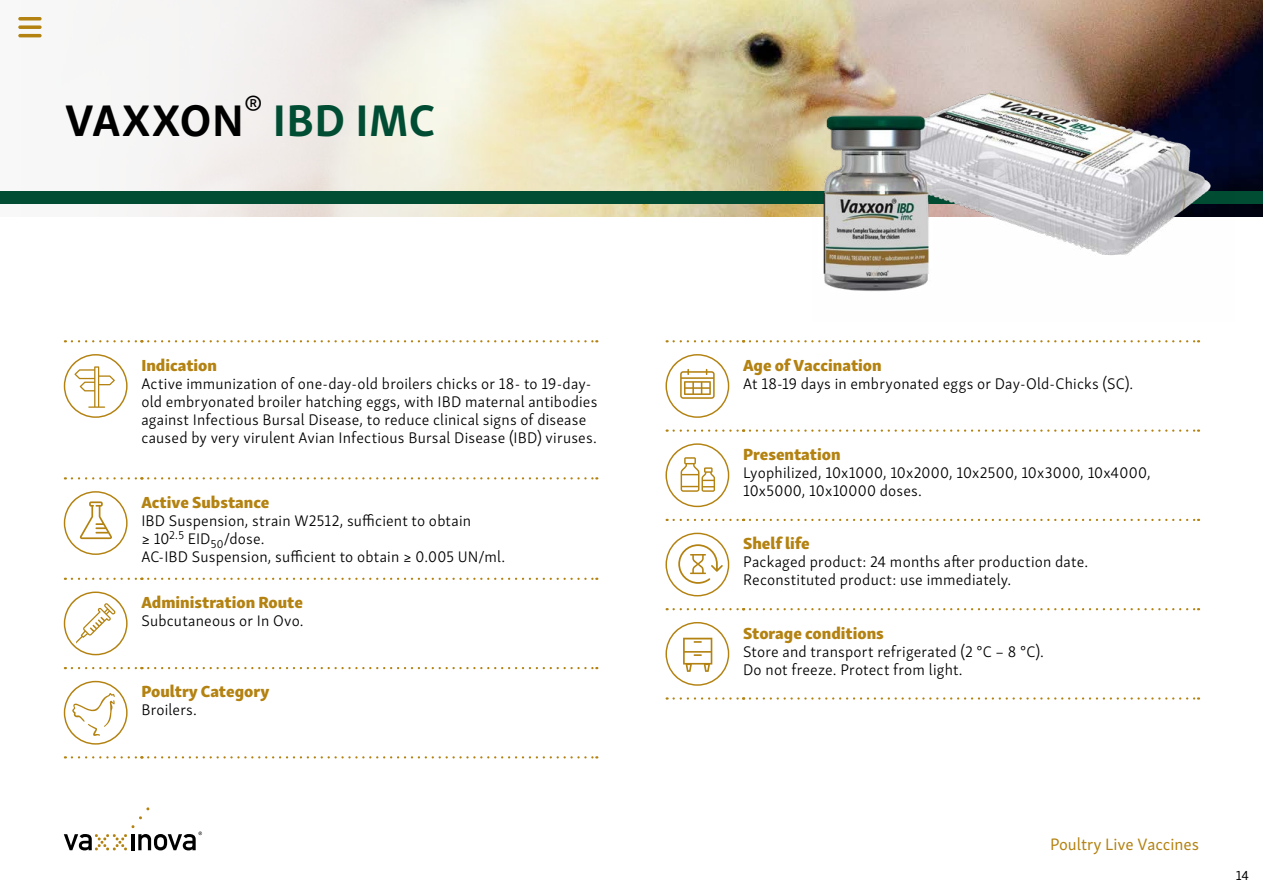
<style>
.page{position:relative;width:1263px;height:893px;background:#fff}
.page>*{position:absolute;margin:0;border:0;box-sizing:border-box;transform-origin:0 0}
.t1{font:700 45.6px "Skolar Sans Latn";letter-spacing:.01em;color:#000}
.t2{font:16.95px "Skolar Sans Latn";color:#b38211}
.t3{font:16.5px "Skolar Sans Latn Eb";color:#b38211}
.t4{font:300 15.75px/18px "Skolar Sans Latn";letter-spacing:.01em;color:#000}
.t5{font:13.5px "Skolar Sans Latn";color:#000}
.s1{color:#004d33}
</style>
<div class="page">
<img style="left:658px;top:0;width:605px;height:217px">
<svg style="left:18px;top:0;width:640px;height:217px"></svg>
<div style="left:0;top:191px;width:1263px;height:13px;background:#004d33"></div>
<svg style="left:64px;top:825px;width:138px;height:26px"></svg>
<svg style="left:72px;top:340px;width:70px;height:2px"></svg>
<svg style="left:148px;top:340px;width:449px;height:2px"></svg>
<svg style="left:72px;top:477px;width:70px;height:2px"></svg>
<svg style="left:148px;top:477px;width:449px;height:2px"></svg>
<svg style="left:72px;top:578px;width:70px;height:2px"></svg>
<svg style="left:148px;top:578px;width:449px;height:2px"></svg>
<svg style="left:72px;top:667px;width:70px;height:2px"></svg>
<svg style="left:148px;top:667px;width:449px;height:2px"></svg>
<svg style="left:72px;top:756px;width:70px;height:2px"></svg>
<svg style="left:148px;top:756px;width:449px;height:2px"></svg>
<svg style="left:64px;top:354px;width:64px;height:64px"></svg>
<svg style="left:64px;top:491px;width:64px;height:64px"></svg>
<svg style="left:64px;top:591px;width:64px;height:64px"></svg>
<svg style="left:64px;top:681px;width:64px;height:64px"></svg>
<svg style="left:674px;top:340px;width:70px;height:2px"></svg>
<svg style="left:750px;top:340px;width:449px;height:2px"></svg>
<svg style="left:674px;top:429px;width:70px;height:3px"></svg>
<svg style="left:750px;top:429px;width:449px;height:3px"></svg>
<svg style="left:674px;top:519px;width:70px;height:2px"></svg>
<svg style="left:750px;top:519px;width:449px;height:2px"></svg>
<svg style="left:674px;top:608px;width:70px;height:2px"></svg>
<svg style="left:750px;top:608px;width:449px;height:2px"></svg>
<svg style="left:674px;top:697px;width:70px;height:3px"></svg>
<svg style="left:750px;top:697px;width:449px;height:3px"></svg>
<svg style="left:665px;top:354px;width:64px;height:64px"></svg>
<svg style="left:665px;top:443px;width:64px;height:64px"></svg>
<svg style="left:665px;top:533px;width:64px;height:63px"></svg>
<svg style="left:665px;top:622px;width:64px;height:64px"></svg>
<img style="left:812px;top:64px;width:422px;height:228px">
<hr style="left:18px;top:34px;width:24px;height:3px;background:#b38211;border-radius:2px">
<svg style="left:18px;top:25px;width:24px;height:4px"></svg>
<svg style="left:18px;top:17px;width:24px;height:4px"></svg>
<h1 class="t1" style="left:65px;top:83px;width:371px">VAXXON<sup>®</sup> <span class="s1">IBD IMC</span></h1>
<p class="t3" style="left:141px;top:351px;width:77px">Indication</p>
<p class="t4" style="left:141px;top:373px;width:458px">Active immunization of one-day-old broilers chicks or 18- to 19-day&shy;old embryonated broiler hatching eggs, with IBD maternal antibodies against Infectious Bursal Disease, to reduce clinical signs of disease caused by very virulent Avian Infectious Bursal Disease (IBD) viruses.</p>
<p class="t3" style="left:141px;top:488px;width:130px">Active Substance</p>
<p class="t4" style="left:141px;top:510px;width:365px">IBD Suspension, strain W2512, sufficient to obtain<br>≥ 10<sup>2.5</sup> EID<sub>50</sub>/dose.<br>AC-IBD Suspension, sufficient to obtain ≥ 0.005 UN/ml.</p>
<p class="t3" style="left:141px;top:588px;width:163px">Administration Route</p>
<p class="t4" style="left:141px;top:611px;width:164px">Subcutaneous or In Ovo.</p>
<p class="t3" style="left:141px;top:678px;width:129px">Poultry Category</p>
<p class="t4" style="left:141px;top:700px;width:57px">Broilers.</p>
<p class="t3" style="left:743px;top:351px;width:140px">Age of Vaccination</p>
<p class="t4" style="left:743px;top:373px;width:392px">At 18-19 days in embryonated eggs or Day-Old-Chicks (SC).</p>
<p class="t3" style="left:743px;top:440px;width:99px">Presentation</p>
<p class="t4" style="left:743px;top:462px;width:409px">Lyophilized, 10x1000, 10x2000, 10x2500, 10x3000, 10x4000,<br>10x5000, 10x10000 doses.</p>
<p class="t3" style="left:743px;top:529px;width:68px">Shelf life</p>
<p class="t4" style="left:743px;top:552px;width:346px">Packaged product: 24 months after production date.<br>Reconstituted product: use immediately.</p>
<p class="t3" style="left:743px;top:619px;width:142px">Storage conditions</p>
<p class="t4" style="left:743px;top:641px;width:302px">Store and transport refrigerated (2 °C – 8 °C).<br>Do not freeze. Protect from light.</p>
<p class="t2" style="left:1050px;top:832px;width:150px">Poultry Live Vaccines</p>
<p class="t5" style="left:1236px;top:865px;width:15px">14</p>
</div>
